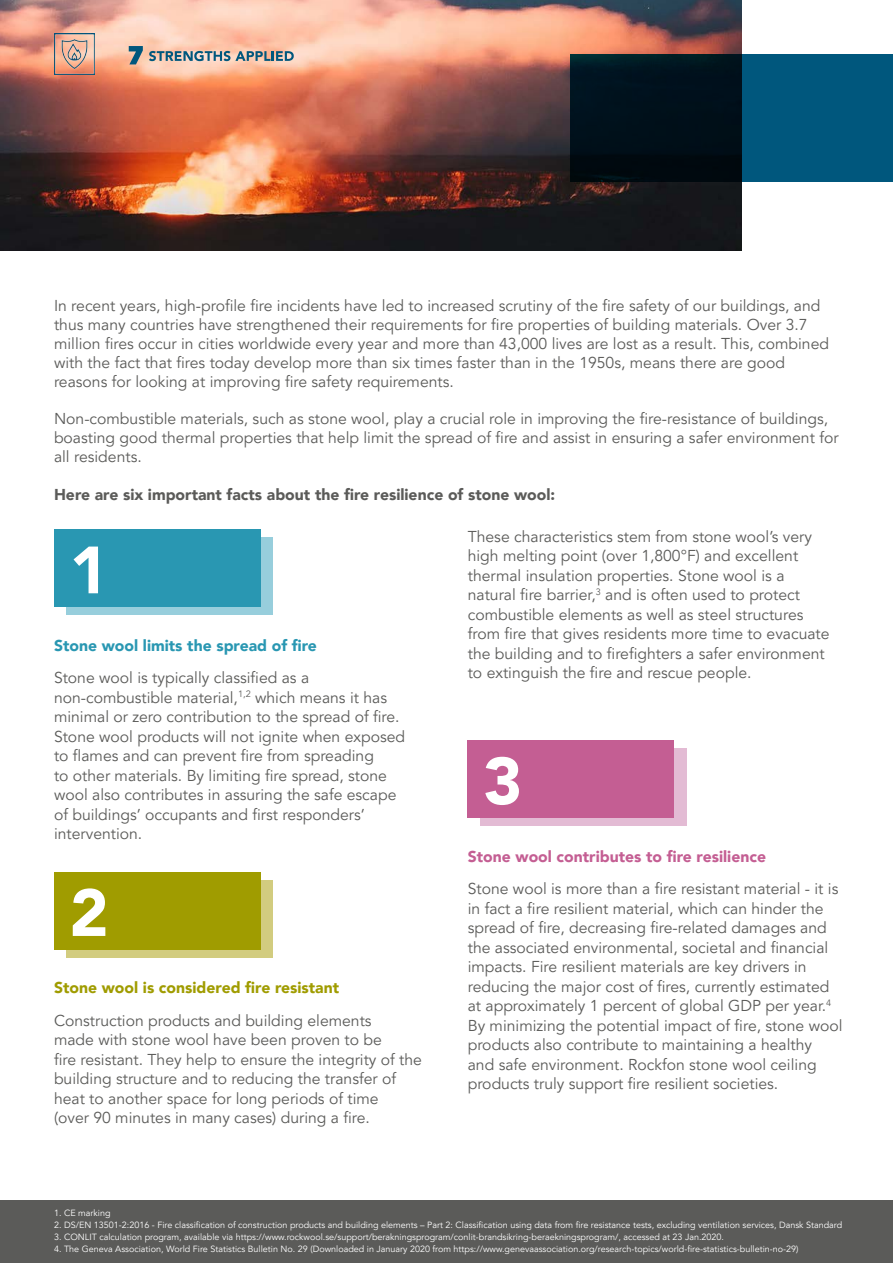
<style>
.page{position:relative;width:893px;height:1263px;background:#fff}
.page>*{position:absolute;margin:0;border:0;box-sizing:border-box;transform-origin:0 0}
.t1{font:900 66px "Avenir LT Pro";color:#fff}
.t2{font:15.75px/19.5px "Avenir LT Pro";color:#5b5b59}
.t3{font:900 15.75px "Avenir LT Pro";color:#5b5b59}
.t4{font:900 15.75px "Avenir LT Pro";color:#c45e93}
.t5{font:900 15.75px "Avenir LT Pro";color:#a09c00}
.t6{font:900 15.75px "Avenir LT Pro";color:#2997b2}
.t7{font:9px "Avenir LT Pro";color:#fff}
</style>
<div class="page">
<img style="left:0;top:0;width:741px;height:251px">
<svg style="left:570px;top:54px;width:323px;height:127px;background:#003148"></svg>
<svg style="left:149px;top:51px;width:145px;height:10px"></svg>
<svg style="left:129px;top:46px;width:14px;height:18px"></svg>
<div style="left:66px;top:537px;width:207px;height:78px;background:#97cedc"></div>
<div style="left:66px;top:880px;width:207px;height:77px;background:#d2cc7f"></div>
<div style="left:480px;top:748px;width:206px;height:78px;background:#e3bbd4"></div>
<div style="left:54px;top:530px;width:206px;height:77px;background:#2997b2"></div>
<div style="left:54px;top:872px;width:206px;height:78px;background:#a09c00"></div>
<div style="left:0;top:1200px;width:893px;height:63px;background:#5b5b59"></div>
<div style="left:468px;top:741px;width:206px;height:77px;background:#c45e93"></div>
<img style="left:54px;top:34px;width:41px;height:40px">
<p class="t2" style="left:54px;top:296px;width:777px;line-height:18.9px">In recent years, high-profile fire incidents have led to increased scrutiny of the fire safety of our buildings, and thus many countries have strengthened their requirements for fire properties of building materials. Over 3.7 million fires occur in cities worldwide every year and more than 43,000 lives are lost as a result. This, combined with the fact that fires today develop more than six times faster than in the 1950s, means there are good reasons for looking at improving fire safety requirements.</p>
<p class="t2" style="left:54px;top:410px;width:786px;line-height:18.9px">Non-combustible materials, such as stone wool, play a crucial role in improving the fire-resistance of buildings, boasting good thermal properties that help limit the spread of fire and assist in ensuring a safer environment for all residents.</p>
<p class="t3" style="left:54px;top:485px;width:503px">Here are six important facts about the fire resilience of stone wool:</p>
<p class="t1" style="left:70px;top:530px;width:41px">1</p>
<p class="t6" style="left:54px;top:636px;width:265px">Stone wool limits the spread of fire</p>
<p class="t2" style="left:54px;top:668px;width:353px">Stone wool is typically classified as a non-combustible material,<sup>1,2</sup> which means it has minimal or zero contribution to the spread of fire.<br>Stone wool products will not ignite when exposed to flames and can prevent fire from spreading<br>to other materials. By limiting fire spread, stone wool also contributes in assuring the safe escape of buildings’ occupants and first responders’ intervention.</p>
<p class="t1" style="left:70px;top:873px;width:41px">2</p>
<p class="t5" style="left:54px;top:978px;width:287px">Stone wool is considered fire resistant</p>
<p class="t2" style="left:54px;top:1011px;width:370px">Construction products and building elements<br>made with stone wool have been proven to be<br>fire resistant. They help to ensure the integrity of the building structure and to reducing the transfer of heat to another space for long periods of time<br>(over 90 minutes in many cases) during a fire.</p>
<p class="t2" style="left:468px;top:527px;width:363px">These characteristics stem from stone wool’s very high melting point (over 1,800°F) and excellent thermal insulation properties. Stone wool is a natural fire barrier,<sup>3</sup> and is often used to protect combustible elements as well as steel structures from fire that gives residents more time to evacuate the building and to firefighters a safer environment to extinguish the fire and rescue people.</p>
<p class="t1" style="left:483px;top:741px;width:41px">3</p>
<p class="t4" style="left:468px;top:847px;width:300px">Stone wool contributes to fire resilience</p>
<p class="t2" style="left:468px;top:879px;width:376px">Stone wool is more than a fire resistant material - it is in fact a fire resilient material, which can hinder the spread of fire, decreasing fire-related damages and the associated environmental, societal and financial impacts. Fire resilient materials are key drivers in reducing the major cost of fires, currently estimated at approximately 1 percent of global GDP per year.<sup>4<br></sup>By minimizing the potential impact of fire, stone wool products also contribute to maintaining a healthy and safe environment. Rockfon stone wool ceiling products truly support fire resilient societies.</p>
<p class="t7" style="left:54px;top:1207px;width:58px">1. CE marking</p>
<p class="t7" style="left:54px;top:1219px;width:790px">2. DS/EN 13501-2:2016 - Fire classification of construction products and building elements – Part 2: Classification using data from fire resistance tests, excluding ventilation services, Dansk Standard</p>
<p class="t7" style="left:54px;top:1231px;width:672px">3. CONLIT calculation program, available via https://www.rockwool.se/support/berakningsprogram/conlit-brandsikring-beraekningsprogram/, accessed at 23 Jan.2020.</p>
<p class="t7" style="left:54px;top:1243px;width:746px">4. The Geneva Association, World Fire Statistics Bulletin No. 29 (Downloaded in January 2020 from https://www.genevaassociation.org/research-topics/world-fire-statistics-bulletin-no-29)</p>
</div>
